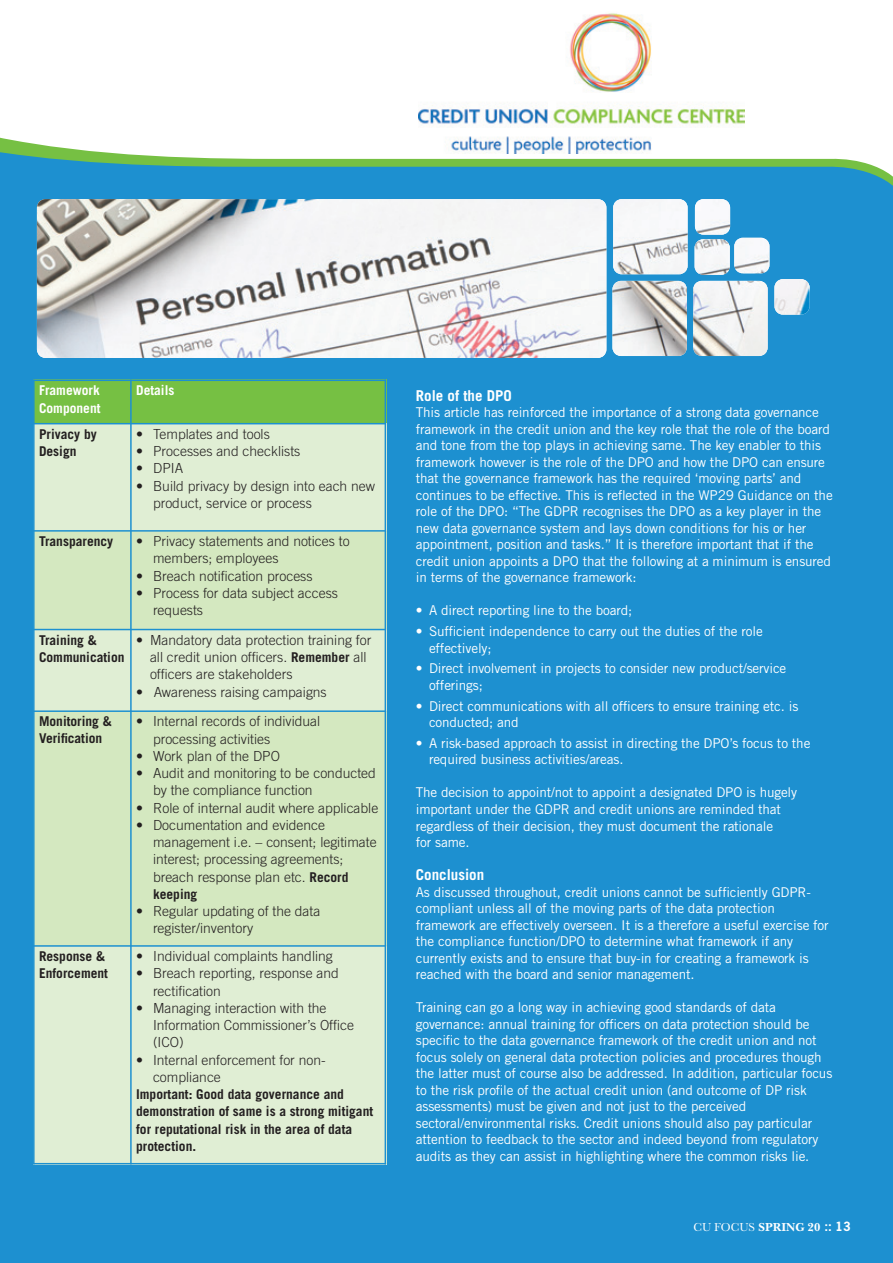
<style>
.page{position:relative;width:893px;height:1263px;background:#1d90d0}
.page>*{position:absolute;margin:0;border:0;box-sizing:border-box;transform-origin:0 0}
.t1{font:700 15px "Trade Gothic LT Std";color:#fff}
.t2{font:300 13.8px/17.2px "Trade Gothic LT Std";color:#231f20}
.t3{font:13.5px/16.5px "Trade Gothic LT Std";letter-spacing:-.01em;color:#fff}
.t4{font:700 13.5px/17.2px "Trade Gothic LT Std";color:#231f20}
.t5{font:700 13.5px/17.2px "Trade Gothic LT Std";color:#fff}
.t6{font:700 12px "Baskerville No 2 BT";color:#fff}
.s1{font-weight:700;font-size:13.5px}
.s2{font-family:"Baskerville";font-weight:400}
.s3{font-family:"News Gothic Std"}
</style>
<div class="page">
<svg style="left:0;top:0;width:893px;height:186px;background:#d4eaeb"></svg>
<img style="left:418px;top:12px;width:327px;height:141px">
<div style="left:33px;top:380px;width:98px;height:44px;background:#76c043"></div>
<div style="left:131px;top:380px;width:255px;height:44px;background:#76c043"></div>
<div style="left:33px;top:424px;width:98px;height:107px;background:#e0eed4"></div>
<div style="left:131px;top:424px;width:255px;height:107px;background:#e0eed4"></div>
<div style="left:33px;top:531px;width:98px;height:98px;background:#d4e8c0"></div>
<div style="left:131px;top:531px;width:255px;height:98px;background:#d4e8c0"></div>
<div style="left:33px;top:629px;width:98px;height:82px;background:#e0eed4"></div>
<div style="left:131px;top:629px;width:255px;height:82px;background:#e0eed4"></div>
<div style="left:33px;top:711px;width:98px;height:235px;background:#d4e8c0"></div>
<div style="left:131px;top:711px;width:255px;height:235px;background:#d4e8c0"></div>
<div style="left:33px;top:946px;width:98px;height:218px;background:#e0eed4"></div>
<div style="left:131px;top:946px;width:255px;height:218px;background:#e0eed4"></div>
<hr style="left:33px;top:380px;width:2px;height:784px;background:#1d90d0">
<hr style="left:130px;top:380px;width:2px;height:784px;background:#1d90d0">
<hr style="left:385px;top:380px;width:1px;height:784px;background:#1d90d0">
<hr style="left:33px;top:380px;width:353px;height:1px;background:#1d90d0">
<hr style="left:33px;top:423px;width:353px;height:1px;background:#1d90d0">
<hr style="left:33px;top:530px;width:353px;height:2px;background:#1d90d0">
<hr style="left:33px;top:629px;width:353px;height:1px;background:#1d90d0">
<hr style="left:33px;top:710px;width:353px;height:2px;background:#1d90d0">
<hr style="left:33px;top:945px;width:353px;height:2px;background:#1d90d0">
<hr style="left:33px;top:1163px;width:353px;height:1px;background:#1d90d0">
<img style="left:37px;top:199px;width:773px;height:159px">
<p class="t5" style="left:39px;top:383px;width:63px">Framework<br>Component</p>
<p class="t5" style="left:136px;top:383px;width:40px">Details</p>
<p class="t4" style="left:39px;top:426px;width:59px">Privacy by<br>Design</p>
<p class="t2" style="left:136px;top:427px;width:135px">• Templates and tools</p>
<p class="t2" style="left:136px;top:444px;width:166px">• Processes and checklists</p>
<p class="t2" style="left:136px;top:461px;width:49px">• DPIA</p>
<p class="t2" style="left:153px;top:478px;width:224px;text-indent:-17px">• Build privacy by design into each new product, service or process</p>
<p class="t4" style="left:39px;top:534px;width:76px">transparency</p>
<p class="t2" style="left:153px;top:534px;width:198px;text-indent:-17px">• Privacy statements and notices to members; employees</p>
<p class="t2" style="left:136px;top:568px;width:178px">• Breach notification process</p>
<p class="t2" style="left:153px;top:585px;width:186px;text-indent:-17px">• Process for data subject access requests</p>
<p class="t4" style="left:39px;top:632px;width:87px">training &amp;<br>Communication</p>
<p class="t2" style="left:150px;top:632px;width:223px;text-indent:-14px">• Mandatory data protection training for all credit union officers. <span class="s1">Remember</span> all officers are stakeholders</p>
<p class="t2" style="left:136px;top:684px;width:192px">• Awareness raising campaigns</p>
<p class="t4" style="left:39px;top:714px;width:74px">Monitoring &amp;<br>Verification</p>
<p class="t2" style="left:153px;top:714px;width:169px;text-indent:-17px">• Internal records of individual processing activities</p>
<p class="t2" style="left:136px;top:749px;width:145px">• Work plan of the DPO</p>
<p class="t2" style="left:153px;top:766px;width:224px;text-indent:-17px">• Audit and monitoring to be conducted by the compliance function</p>
<p class="t2" style="left:136px;top:800px;width:244px">• Role of internal audit where applicable</p>
<p class="t2" style="left:153px;top:818px;width:225px;text-indent:-17px">• Documentation and evidence management i.e. – consent; legitimate interest; processing agreements; breach response plan etc. <span class="s1">Record</span></p>
<p class="t4" style="left:153px;top:887px;width:46px">keeping</p>
<p class="t2" style="left:153px;top:904px;width:169px;text-indent:-17px">• Regular updating of the data register/inventory</p>
<p class="t4" style="left:39px;top:949px;width:70px">Response &amp;<br>Enforcement</p>
<p class="t2" style="left:136px;top:949px;width:198px">• Individual complaints handling</p>
<p class="t2" style="left:153px;top:966px;width:187px;text-indent:-17px">• Breach reporting, response and rectification</p>
<p class="t2" style="left:153px;top:1000px;width:202px;text-indent:-17px">• Managing interaction with the<br>Information Commissioner’s Office (ICO)</p>
<p class="t2" style="left:153px;top:1052px;width:174px;text-indent:-17px">• Internal enforcement for non&shy;compliance</p>
<p class="t4" style="left:136px;top:1087px;width:239px">Important: Good data governance and demonstration of same is a strong mitigant for reputational risk in the area of data protection.</p>
<p class="t1" style="left:416px;top:390px;width:97px">Role of the DPo</p>
<p class="t3" style="left:416px;top:406px;width:418px">This article has reinforced the importance of a strong data governance framework in the credit union and the key role that the role of the board and tone from the top plays in achieving same. The key enabler to this framework however is the role of the DPO and how the DPO can ensure that the governance framework has the required ‘moving parts’ and continues to be effective. This is reflected in the WP29 Guidance on the role of the DPO: “The GDPR recognises the DPO as a key player in the new data governance system and lays down conditions for his or her appointment, position and tasks.” It is therefore important that if the credit union appoints a DPO that the following at a minimum is ensured in terms of the governance framework:</p>
<p class="t3" style="left:416px;top:604px;width:218px">• A direct reporting line to the board;</p>
<p class="t3" style="left:429px;top:624px;width:335px;text-indent:-13px">• Sufficient independence to carry out the duties of the role effectively;</p>
<p class="t3" style="left:429px;top:662px;width:359px;text-indent:-13px">• Direct involvement in projects to consider new product/service offerings;</p>
<p class="t3" style="left:429px;top:699px;width:371px;text-indent:-13px">• Direct communications with all officers to ensure training etc. is conducted; and</p>
<p class="t3" style="left:429px;top:736px;width:383px;text-indent:-13px">• A risk-based approach to assist in directing the DPO’s focus to the required business activities/areas.</p>
<p class="t3" style="left:416px;top:786px;width:383px">The decision to appoint/not to appoint a designated DPO is hugely important under the GDPR and credit unions are reminded that regardless of their decision, they must document the rationale<br>for same.</p>
<p class="t1" style="left:416px;top:869px;width:70px">Conclusion</p>
<p class="t3" style="left:416px;top:885px;width:414px">As discussed throughout, credit unions cannot be sufficiently GDPR&shy;compliant unless all of the moving parts of the data protection framework are effectively overseen. It is a therefore a useful exercise for the compliance function/DPO to determine what framework if any currently exists and to ensure that buy-in for creating a framework is reached with the board and senior management.</p>
<p class="t3" style="left:416px;top:1000px;width:418px">Training can go a long way in achieving good standards of data governance: annual training for officers on data protection should be specific to the data governance framework of the credit union and not focus solely on general data protection policies and procedures though the latter must of course also be addressed. In addition, particular focus to the risk profile of the actual credit union (and outcome of DP risk assessments) must be given and not just to the perceived sectoral/environmental risks. Credit unions should also pay particular attention to feedback to the sector and indeed beyond from regulatory audits as they can assist in highlighting where the common risks lie.</p>
<p class="t6" style="left:693px;top:1223px;width:159px"><span class="s2">CU FOCUS</span> SPRING 20 <span class="s3">:: 13</span></p>
</div>
